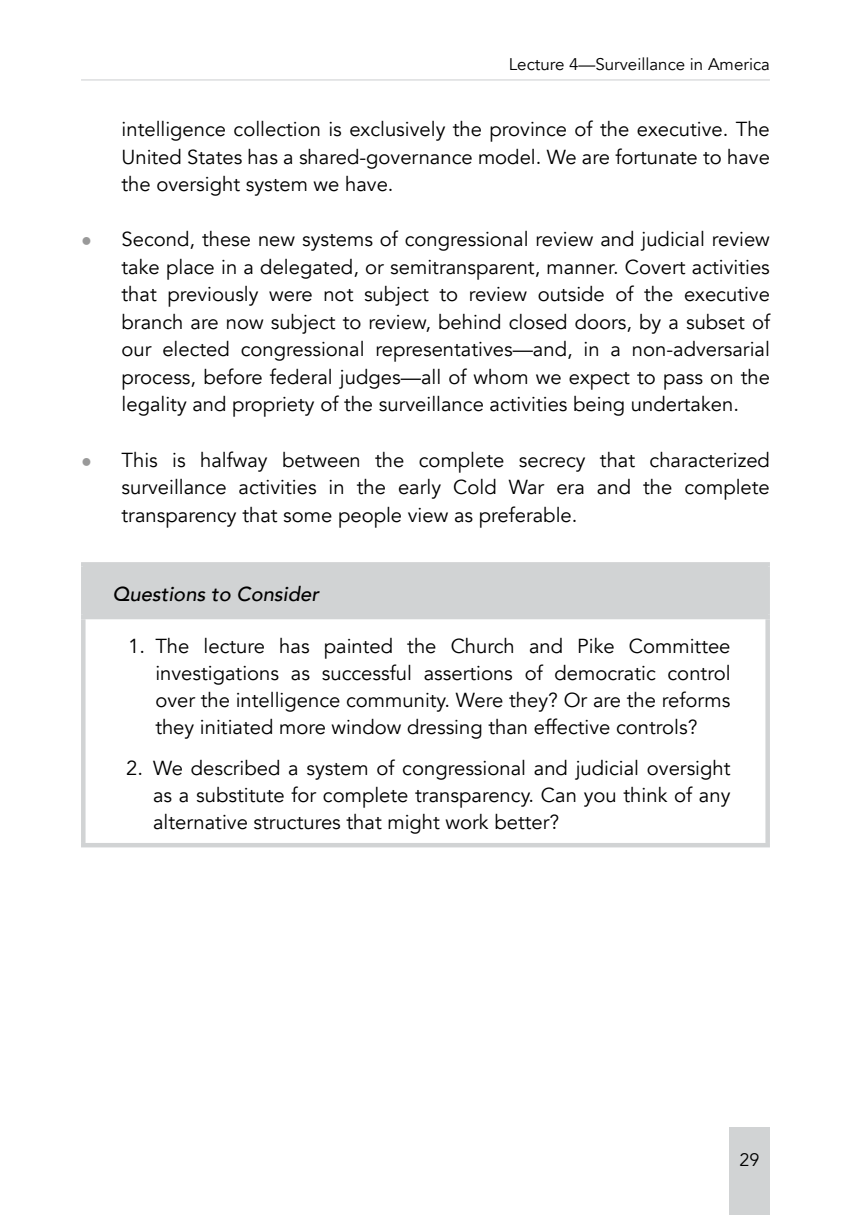
<style>
.page{position:relative;width:851px;height:1215px;background:#fff}
.page>*{position:absolute;margin:0;border:0;box-sizing:border-box;transform-origin:0 0}
.t1{font:20.25px/27.4px "Avenir";color:#000;text-align:justify}
.t2{font:italic 500 20.25px "Avenir";color:#000}
.t3{font:18px "Avenir";color:#000}
.t4{font:16.88px "Avenir";color:#000}
.s1{font-family:"Times New Roman";font-size:18px;color:#999}
</style>
<div class="page">
<hr style="left:81px;top:79px;width:689px;height:2px;background:#d1d3d4">
<div style="left:729px;top:1128px;width:41px;height:87px;background:#d1d3d4"></div>
<div style="left:83px;top:564px;width:684px;height:53px;background:#d1d3d4"></div>
<div style="left:81px;top:562px;width:689px;height:5px;background:#d1d3d4"></div>
<div style="left:81px;top:567px;width:5px;height:48px;background:#d1d3d4"></div>
<div style="left:765px;top:567px;width:5px;height:48px;background:#d1d3d4"></div>
<hr style="left:81px;top:615px;width:689px;height:4px;background:#d1d3d4">
<div style="left:81px;top:619px;width:5px;height:224px;background:#d1d3d4"></div>
<div style="left:765px;top:619px;width:5px;height:224px;background:#d1d3d4"></div>
<hr style="left:81px;top:843px;width:689px;height:4px;background:#d1d3d4">
<p class="t4" style="left:509px;top:55px;width:262px">Lecture 4—Surveillance in America</p>
<p class="t1" style="left:122px;top:116px;width:649px">intelligence collection is exclusively the province of the executive. The United States has a shared-governance model. We are fortunate to have the oversight system we have.</p>
<p class="t1" style="left:122px;top:226px;width:650px;text-indent:-40px"><span class="s1">●</span> Second, these new systems of congressional review and judicial review take place in a delegated, or semitransparent, manner. Covert activities that previously were not subject to review outside of the executive branch are now subject to review, behind closed doors, by a subset of our elected congressional representatives—and, in a non-adversarial process, before federal judges—all of whom we expect to pass on the legality and propriety of the surveillance activities being undertaken.</p>
<p class="t1" style="left:122px;top:446px;width:650px;text-indent:-40px"><span class="s1">●</span> This is halfway between the complete secrecy that characterized surveillance activities in the early Cold War era and the complete transparency that some people view as preferable.</p>
<p class="t2" style="left:112px;top:582px;width:208px">Questions to Consider</p>
<p class="t1" style="left:155px;top:633px;width:576px;text-indent:-27px">1. The lecture has painted the Church and Pike Committee investigations as successful assertions of democratic control over the intelligence community. Were they? Or are the reforms they initiated more window dressing than effective controls?</p>
<p class="t1" style="left:153px;top:755px;width:579px;text-indent:-27px">2. We described a system of congressional and judicial oversight as a substitute for complete transparency. Can you think of any alternative structures that might work better?</p>
<p class="t3" style="left:739px;top:1149px;width:22px">29</p>
</div>
